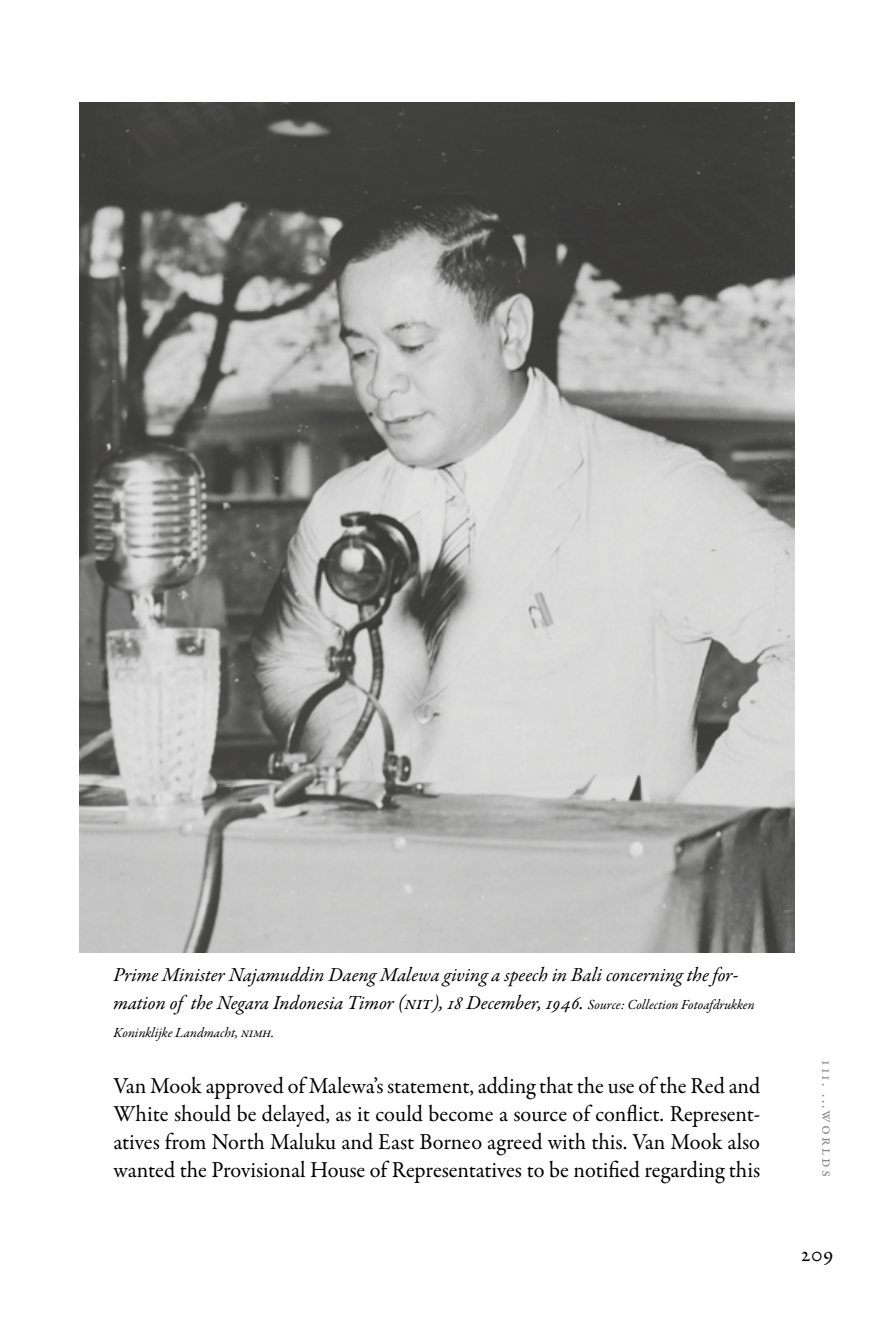
<style>
.page{position:relative;width:885px;height:1327px;background:#fff}
.page>*{position:absolute;margin:0;border:0;box-sizing:border-box;transform-origin:0 0}
.t1{font:23px/28px "Garamond Premr Pro";letter-spacing:-.005em;color:#000;text-align:justify}
.t2{font:italic 20px/28px "Garamond Premr Pro";letter-spacing:-.005em;color:#000}
.t3{font:16px "Garamond Premr Pro";letter-spacing:.145em;color:#878787}
.t4{font:italic 14px "Garamond Premr Pro";color:#000}
.s1{font-size:14px}
</style>
<div class="page">
<img style="left:79px;top:102px;width:715px;height:851px">
<p class="t2" style="left:113px;top:961px;width:642px">Prime Minister Najamuddin Daeng Malewa giving a speech in Bali concerning the for&shy;mation of the Negara Indonesia Timor (nit), 18 December, 1946. <span class="s1">Source: Collection Fotoafdrukken</span></p>
<p class="t4" style="left:113px;top:1023px;width:162px">Koninklijke Landmacht, nimh.</p>
<p class="t1" style="left:113px;top:1072px;width:648px">Van Mook approved of Malewa’s statement, adding that the use of the Red and White should be delayed, as it could become a source of conflict. Represent&shy;atives from North Maluku and East Borneo agreed with this. Van Mook also wanted the Provisional House of Representatives to be notified regarding this</p>
<p class="t3" style="left:836px;top:1059px;width:119px;rotate:90deg">111. ...worlds</p>
<p class="t1" style="left:800px;top:1240px;width:34px">209</p>
</div>
